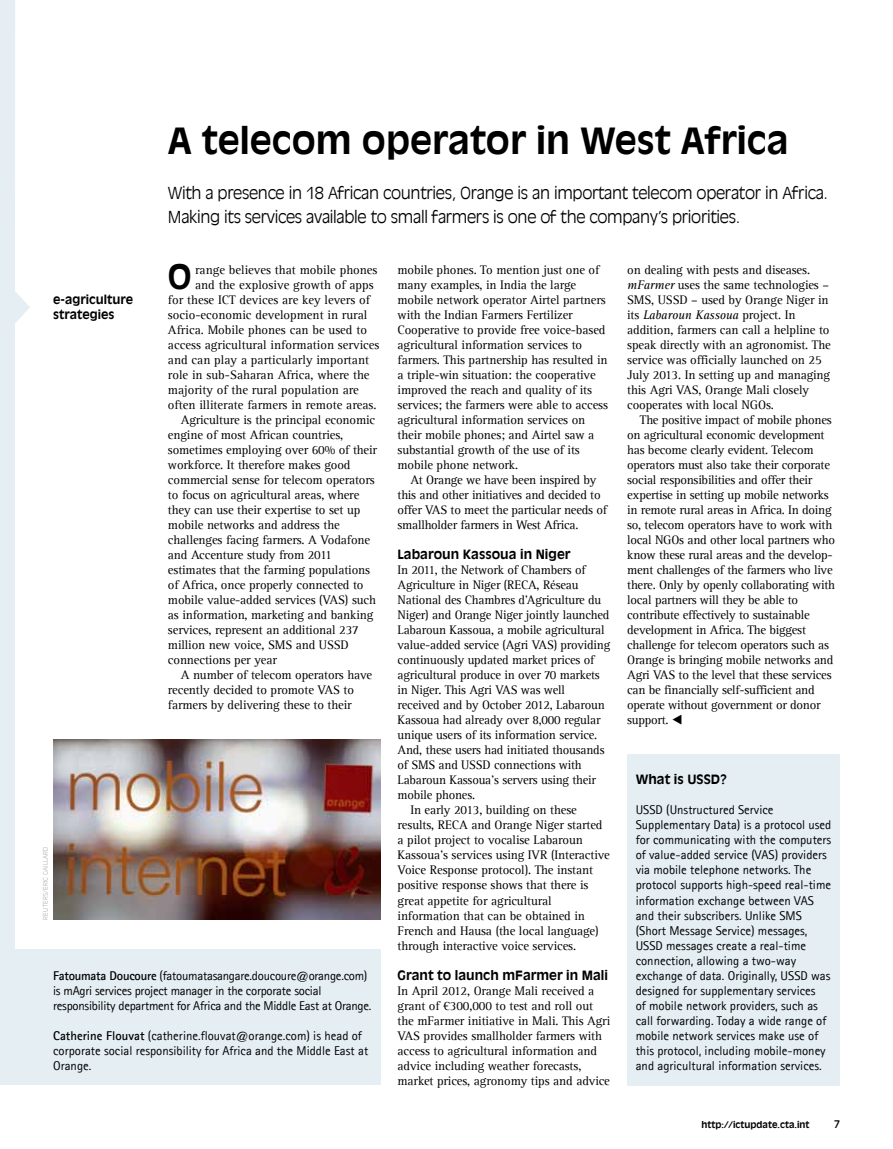
<style>
.page{position:relative;width:893px;height:1149px;background:#fff}
.page>*{position:absolute;margin:0;border:0;box-sizing:border-box;transform-origin:0 0}
.t1{font:700 36px "Antique Olive LT";color:#000}
.t2{font:700 33px "Antique Olive LT";color:#000}
.t3{font:300 16.5px/24px "Antique Olive LT";letter-spacing:-.02em;color:#000}
.t4{font:12.75px/15px "Agfa Rotis Serif";letter-spacing:-.01em;color:#000}
.t5{font:12.75px/15px "Agfa Rotis Sans Serif";color:#000}
.t6{font:12.75px/15px "Agfa Rotis Sans Serif";letter-spacing:-.02em;color:#000}
.t7{font:700 12.75px "Antique Olive LT";color:#000}
.t8{font:700 12px/15px "Antique Olive LT";color:#000}
.t9{font:10.5px "Antique Olive LT";color:#000}
.t10{font:700 9px "Antique Olive LT";color:#000}
.t11{font:300 6.3px "Antique Olive LT";letter-spacing:.03em;color:#aeafb2}
.s1{font-weight:700}
.s2{font-style:italic}
</style>
<div class="page">
<div style="left:0;top:949px;width:381px;height:135px;background:#e4eef3"></div>
<svg style="left:0;top:0;width:30px;height:949px"></svg>
<img style="left:53px;top:739px;width:328px;height:180px">
<div style="left:627px;top:754px;width:213px;height:331px;background:#e4eef3"></div>
<h1 class="t1" style="left:168px;top:118px;width:622px">A telecom operator in West Africa</h1>
<p class="t3" style="left:168px;top:181px;width:662px">With a presence in 18 African countries, Orange is an important telecom operator in Africa.<br>Making its services available to small farmers is one of the company’s priorities.</p>
<p class="t8" style="left:53px;top:292px;width:82px">e-agriculture strategies</p>
<h2 class="t2" style="left:168px;top:256px;width:25px">O</h2>
<p class="t4" style="left:195px;top:262px;width:184px">range believes that mobile phones</p>
<p class="t4" style="left:195px;top:277px;width:180px">and the explosive growth of apps</p>
<p class="t4" style="left:168px;top:292px;width:204px">for these ICT devices are key levers of</p>
<p class="t4" style="left:168px;top:307px;width:201px">socio-economic development in rural</p>
<p class="t4" style="left:168px;top:322px;width:201px">Africa. Mobile phones can be used to</p>
<p class="t4" style="left:168px;top:337px;width:213px">access agricultural information services</p>
<p class="t4" style="left:168px;top:352px;width:203px">and can play a particularly important</p>
<p class="t4" style="left:168px;top:367px;width:203px">role in sub-Saharan Africa, where the</p>
<p class="t4" style="left:168px;top:382px;width:192px">majority of the rural population are</p>
<p class="t4" style="left:168px;top:397px;width:210px">often illiterate farmers in remote areas.</p>
<p class="t4" style="left:181px;top:412px;width:196px">Agriculture is the principal economic</p>
<p class="t4" style="left:168px;top:427px;width:177px">engine of most African countries,</p>
<p class="t4" style="left:168px;top:442px;width:211px">sometimes employing over 60% of their</p>
<p class="t4" style="left:168px;top:457px;width:184px">workforce. It therefore makes good</p>
<p class="t4" style="left:168px;top:472px;width:208px">commercial sense for telecom operators</p>
<p class="t4" style="left:168px;top:487px;width:193px">to focus on agricultural areas, where</p>
<p class="t4" style="left:168px;top:502px;width:194px">they can use their expertise to set up</p>
<p class="t4" style="left:168px;top:517px;width:173px">mobile networks and address the</p>
<p class="t4" style="left:168px;top:532px;width:204px">challenges facing farmers. A Vodafone</p>
<p class="t4" style="left:168px;top:547px;width:165px">and Accenture study from 2011</p>
<p class="t4" style="left:168px;top:562px;width:204px">estimates that the farming populations</p>
<p class="t4" style="left:168px;top:577px;width:197px">of Africa, once properly connected to</p>
<p class="t4" style="left:168px;top:592px;width:210px">mobile value-added services (VAS) such</p>
<p class="t4" style="left:168px;top:607px;width:207px">as information, marketing and banking</p>
<p class="t4" style="left:168px;top:622px;width:192px">services, represent an additional 237</p>
<p class="t4" style="left:168px;top:637px;width:182px">million new voice, SMS and USSD</p>
<p class="t4" style="left:168px;top:652px;width:110px">connections per year</p>
<p class="t4" style="left:181px;top:667px;width:193px">A number of telecom operators have</p>
<p class="t4" style="left:168px;top:682px;width:188px">recently decided to promote VAS to</p>
<p class="t4" style="left:168px;top:697px;width:185px">farmers by delivering these to their</p>
<p class="t11" style="left:42px;top:919px;width:74px;rotate:-90deg">Reuters/Eric Gaillard</p>
<p class="t6" style="left:53px;top:967px;width:320px"><span class="s1">Fatoumata Doucoure</span> (fatoumatasangare.doucoure@orange.com) is mAgri services project manager in the corporate social responsibility department for Africa and the Middle East at Orange.</p>
<p class="t5" style="left:53px;top:1027px;width:317px"><span class="s1">Catherine Flouvat</span> (catherine.flouvat@orange.com) is head of corporate social responsibility for Africa and the Middle East at<br>Orange.</p>
<p class="t4" style="left:398px;top:262px;width:212px">mobile phones. To mention just one of many examples, in India the large mobile network operator Airtel partners with the Indian Farmers Fertilizer Cooperative to provide free voice-based agricultural information services to farmers. This partnership has resulted in a triple-win situation: the cooperative improved the reach and quality of its services; the farmers were able to access agricultural information services on their mobile phones; and Airtel saw a substantial growth of the use of its mobile phone network.</p>
<p class="t4" style="left:398px;top:472px;width:211px;text-indent:13px">At Orange we have been inspired by this and other initiatives and decided to offer VAS to meet the particular needs of smallholder farmers in West Africa.</p>
<p class="t7" style="left:398px;top:546px;width:174px">Labaroun Kassoua in Niger</p>
<p class="t4" style="left:398px;top:562px;width:190px">In 2011, the Network of Chambers of</p>
<p class="t4" style="left:398px;top:577px;width:182px">Agriculture in Niger (RECA, Réseau</p>
<p class="t4" style="left:398px;top:592px;width:205px">National des Chambres d’Agriculture du</p>
<p class="t4" style="left:398px;top:607px;width:213px">Niger) and Orange Niger jointly launched</p>
<p class="t4" style="left:398px;top:622px;width:208px">Labaroun Kassoua, a mobile agricultural</p>
<p class="t4" style="left:398px;top:637px;width:214px">value-added service (Agri VAS) providing</p>
<p class="t4" style="left:398px;top:652px;width:198px">continuously updated market prices of</p>
<p class="t4" style="left:398px;top:667px;width:204px">agricultural produce in over 70 markets</p>
<p class="t4" style="left:398px;top:682px;width:169px">in Niger. This Agri VAS was well</p>
<p class="t4" style="left:398px;top:697px;width:209px">received and by October 2012, Labaroun</p>
<p class="t4" style="left:398px;top:712px;width:204px">Kassoua had already over 8,000 regular</p>
<p class="t4" style="left:398px;top:727px;width:201px">unique users of its information service.</p>
<p class="t4" style="left:398px;top:742px;width:208px">And, these users had initiated thousands</p>
<p class="t4" style="left:398px;top:757px;width:186px">of SMS and USSD connections with</p>
<p class="t4" style="left:398px;top:772px;width:200px">Labaroun Kassoua’s servers using their</p>
<p class="t4" style="left:398px;top:787px;width:79px">mobile phones.</p>
<p class="t4" style="left:410px;top:802px;width:168px">In early 2013, building on these</p>
<p class="t4" style="left:398px;top:817px;width:206px">results, RECA and Orange Niger started</p>
<p class="t4" style="left:398px;top:832px;width:187px">a pilot project to vocalise Labaroun</p>
<p class="t4" style="left:398px;top:847px;width:214px">Kassoua’s services using IVR (Interactive</p>
<p class="t4" style="left:398px;top:862px;width:197px">Voice Response protocol). The instant</p>
<p class="t4" style="left:398px;top:877px;width:192px">positive response shows that there is</p>
<p class="t4" style="left:398px;top:892px;width:156px">great appetite for agricultural</p>
<p class="t4" style="left:398px;top:907px;width:189px">information that can be obtained in</p>
<p class="t4" style="left:398px;top:922px;width:203px">French and Hausa (the local language)</p>
<p class="t4" style="left:398px;top:937px;width:180px">through interactive voice services.</p>
<p class="t7" style="left:398px;top:966px;width:212px">Grant to launch mFarmer in Mali</p>
<p class="t4" style="left:398px;top:982px;width:214px">In April 2012, Orange Mali received a grant of €300,000 to test and roll out the mFarmer initiative in Mali. This Agri VAS provides smallholder farmers with access to agricultural information and advice including weather forecasts, market prices, agronomy tips and advice</p>
<p class="t4" style="left:627px;top:262px;width:205px">on dealing with pests and diseases. <span class="s2">mFarmer</span> uses the same technologies – SMS, USSD – used by Orange Niger in its <span class="s2">Labaroun Kassoua</span> project. In addition, farmers can call a helpline to speak directly with an agronomist. The service was officially launched on 25<br>July 2013. In setting up and managing this Agri VAS, Orange Mali closely cooperates with local NGOs.</p>
<p class="t4" style="left:627px;top:412px;width:209px;text-indent:13px">The positive impact of mobile phones on agricultural economic development has become clearly evident. Telecom operators must also take their corporate social responsibilities and offer their expertise in setting up mobile networks in remote rural areas in Africa. In doing so, telecom operators have to work with local NGOs and other local partners who know these rural areas and the develop&shy;ment challenges of the farmers who live there. Only by openly collaborating with local partners will they be able to contribute effectively to sustainable development in Africa. The biggest challenge for telecom operators such as Orange is bringing mobile networks and Agri VAS to the level that these services can be financially self-sufficient and operate without government or donor support. ◀</p>
<p class="t7" style="left:636px;top:771px;width:93px">What is USSD?</p>
<p class="t5" style="left:636px;top:802px;width:197px">USSD (Unstructured Service Supplementary Data) is a protocol used for communicating with the computers of value-added service (VAS) providers via mobile telephone networks. The protocol supports high-speed real-time information exchange between VAS and their subscribers. Unlike SMS (Short Message Service) messages, USSD messages create a real-time connection, allowing a two-way exchange of data. Originally, USSD was designed for supplementary services<br>of mobile network providers, such as call forwarding. Today a wide range of mobile network services make use of this protocol, including mobile-money and agricultural information services.</p>
<p class="t10" style="left:702px;top:1118px;width:110px">http://ictupdate.cta.int</p>
<p class="t9" style="left:834px;top:1117px;width:7px">7</p>
</div>
